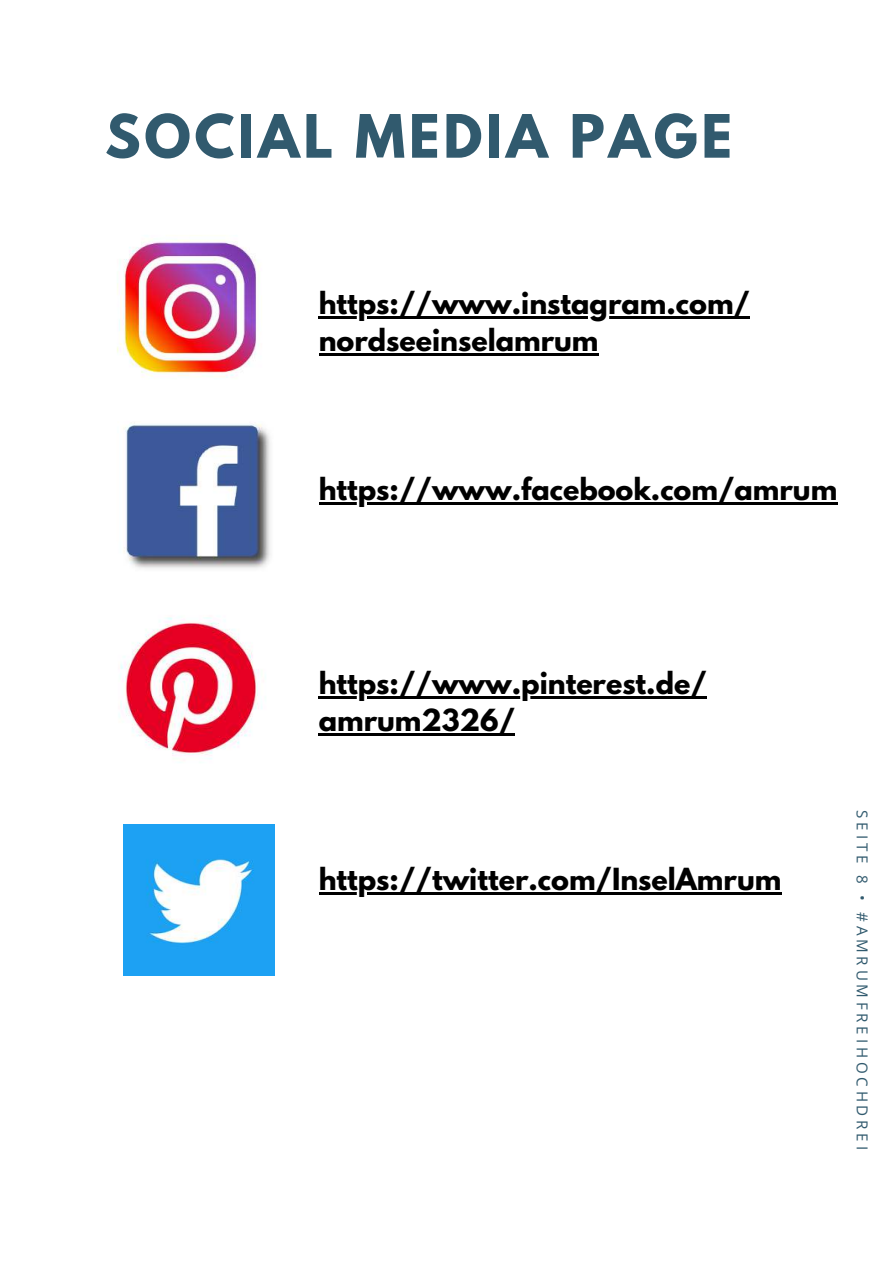
<style>
.page{position:relative;width:893px;height:1264px;background:#fff}
.page>*{position:absolute;margin:0;border:0;box-sizing:border-box;transform-origin:0 0}
.t1{font:700 52.95px "League Spartan";letter-spacing:.07em;color:#315a6e}
.t2{font:700 27px/37px "League Spartan";color:#000}
.t3{font:15.15px "Open Sans";letter-spacing:.25em;color:#315a6e}
</style>
<div class="page">
<img style="left:117px;top:240px;width:142px;height:138px">
<img style="left:123px;top:422px;width:148px;height:147px">
<img style="left:119px;top:617px;width:143px;height:142px">
<img style="left:123px;top:824px;width:151px;height:151px">
<hr style="left:319px;top:316px;width:431px;height:2px;background:#000">
<hr style="left:319px;top:353px;width:279px;height:2px;background:#000">
<hr style="left:319px;top:502px;width:518px;height:2px;background:#000">
<hr style="left:319px;top:696px;width:387px;height:2px;background:#000">
<hr style="left:319px;top:733px;width:196px;height:2px;background:#000">
<hr style="left:319px;top:891px;width:462px;height:3px;background:#000">
<h1 class="t1" style="left:105px;top:110px;width:628px">SOCIAL MEDIA PAGE</h1>
<p class="t2" style="left:319px;top:288px;width:433px">https://www.instagram.com/ nordseeinselamrum</p>
<p class="t2" style="left:319px;top:474px;width:520px">https://www.facebook.com/amrum</p>
<p class="t2" style="left:319px;top:667px;width:389px">https://www.pinterest.de/ amrum2326/</p>
<p class="t2" style="left:319px;top:863px;width:464px">https://twitter.com/InselAmrum</p>
<p class="t3" style="left:872px;top:810px;width:341px;rotate:90deg">SEITE 8 • #AMRUMFREIHOCHDREI</p>
</div>
